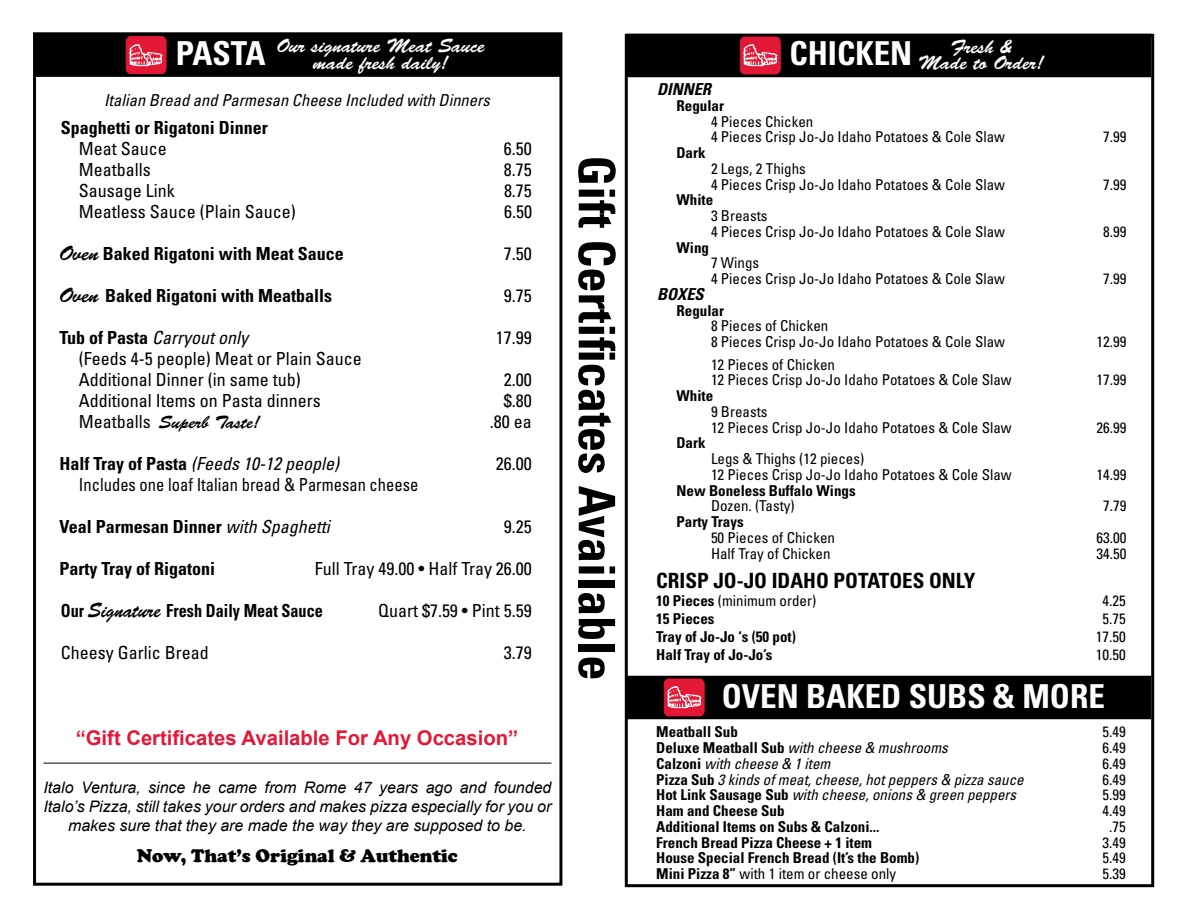
<style>
.page{position:relative;width:1188px;height:918px;background:#fff}
.page>*{position:absolute;margin:0;border:0;box-sizing:border-box;transform-origin:0 0}
.t1{font:700 condensed 50.4px "Univers LT Std";color:#000}
.t2{font:700 condensed 33px "Univers LT Std";color:#fff}
.t3{font:700 condensed 21px "Univers LT Std";color:#000}
.t4{font:700 20.25px "Arial";color:#e31837}
.t5{font:19.5px "Brush Script Std";color:#fff}
.t6{font:900 18.75px "Cooper";color:#000}
.t7{font:condensed 18px/21px "Univers";color:#000}
.t8{font:700 condensed 18px "Univers LT Std";color:#000}
.t9{font:italic condensed 18px "Univers";color:#000}
.t10{font:condensed 18px "Univers";color:#000;scale:.92 1}
.t11{font:700 condensed 18px "Univers LT Std";color:#000;scale:.9 1}
.t12{font:18px "Brush Script Std";color:#000}
.t13{font:italic condensed 16.5px "Univers";color:#000}
.t14{font:italic 700 condensed 16.5px "Univers";color:#000}
.t15{font:italic 15.9px/19px "Arial";color:#000;text-align:center}
.t16{font:condensed 15px/15.8px "Univers";color:#000}
.t17{font:700 condensed 15px "Univers LT Std";color:#000}
.t18{font:italic condensed 15px "Univers";color:#000}
.s1{font-family:"Brush Script Std";font-weight:400;font-stretch:normal;font-size:21px}
.s2{font-family:"Univers LT Std";font-weight:700;font-style:normal}
.s3{font-family:"Univers";font-stretch:condensed}
.s4{font-family:"Univers";font-weight:400;font-style:italic}
.s5{font-family:"Univers LT Std";font-weight:700}
</style>
<div class="page">
<div style="left:33px;top:32px;width:529px;height:854px;border:3px solid #000"></div>
<div style="left:627px;top:34px;width:523px;height:42px;background:#000"></div>
<div style="left:626px;top:34px;width:525px;height:43px;border:2px solid #000"></div>
<div style="left:35px;top:34px;width:525px;height:42px;background:#000"></div>
<div style="left:35px;top:33px;width:526px;height:44px;border:2px solid #000"></div>
<div style="left:627px;top:676px;width:523px;height:42px;background:#000"></div>
<div style="left:626px;top:676px;width:525px;height:43px;border:2px solid #000"></div>
<svg style="left:664px;top:678px;width:41px;height:39px"></svg>
<img style="left:668px;top:686px;width:33px;height:24px">
<svg style="left:740px;top:36px;width:41px;height:39px"></svg>
<img style="left:744px;top:44px;width:33px;height:24px">
<svg style="left:126px;top:36px;width:41px;height:38px"></svg>
<img style="left:130px;top:43px;width:33px;height:24px">
<hr style="left:43px;top:763px;width:508px;height:1px;background:#000">
<h2 class="t2" style="left:176px;top:33px;width:91px">PASTA</h2>
<h3 class="t5" style="left:277px;top:35px;width:209px">Our signature Meat Sauce</h3>
<h3 class="t5" style="left:313px;top:51px;width:137px">made fresh daily!</h3>
<h2 class="t2" style="left:789px;top:33px;width:224px">CHICKEN <sup>Fresh</sup> <sup>&amp;</sup></h2>
<h3 class="t5" style="left:919px;top:52px;width:127px">Made to Order!</h3>
<p class="t13" style="left:104px;top:90px;width:387px">Italian Bread and Parmesan Cheese Included with Dinners</p>
<p class="t8" style="left:61px;top:117px;width:209px">Spaghetti or Rigatoni Dinner</p>
<p class="t7" style="left:79px;top:138px;width:90px">Meat Sauce</p>
<p class="t7" style="left:504px;top:138px;width:29px">6.50</p>
<p class="t7" style="left:79px;top:159px;width:73px">Meatballs</p>
<p class="t7" style="left:504px;top:159px;width:29px">8.75</p>
<p class="t7" style="left:79px;top:180px;width:97px">Sausage Link</p>
<p class="t7" style="left:504px;top:180px;width:29px">8.75</p>
<p class="t7" style="left:79px;top:201px;width:218px">Meatless Sauce (Plain Sauce)</p>
<p class="t7" style="left:504px;top:201px;width:29px">6.50</p>
<p class="t8" style="left:59px;top:243px;width:286px"><span class="s1">Oven</span> Baked Rigatoni with Meat Sauce</p>
<p class="t7" style="left:504px;top:243px;width:29px">7.50</p>
<p class="t8" style="left:59px;top:285px;width:274px"><span class="s1">Oven</span> Baked Rigatoni with Meatballs</p>
<p class="t7" style="left:504px;top:285px;width:29px">9.75</p>
<p class="t9" style="left:59px;top:326px;width:190px"><span class="s2">Tub of Pasta</span> Carryout only</p>
<p class="t7" style="left:496px;top:327px;width:37px">17.99</p>
<p class="t7" style="left:79px;top:348px;width:284px">(Feeds 4-5 people) Meat or Plain Sauce<br>Additional Dinner (in same tub)</p>
<p class="t7" style="left:504px;top:369px;width:29px">2.00</p>
<p class="t7" style="left:79px;top:390px;width:243px">Additional Items on Pasta dinners</p>
<p class="t7" style="left:504px;top:390px;width:29px">$.80</p>
<p class="t12" style="left:79px;top:412px;width:183px"><span class="s3">Meatballs</span> Superb Taste!</p>
<p class="t7" style="left:490px;top:411px;width:43px">.80 ea</p>
<p class="t9" style="left:59px;top:452px;width:281px"><span class="s2">Half Tray of Pasta</span> (Feeds 10-12 people)</p>
<p class="t7" style="left:496px;top:453px;width:37px">26.00</p>
<p class="t10" style="left:79px;top:473px;width:370px">Includes one loaf Italian bread &amp; Parmesan cheese</p>
<p class="t8" style="left:59px;top:516px;width:272px">Veal Parmesan Dinner <span class="s4">with Spaghetti</span></p>
<p class="t7" style="left:504px;top:516px;width:29px">9.25</p>
<p class="t8" style="left:59px;top:558px;width:157px">Party Tray of Rigatoni</p>
<p class="t7" style="left:315px;top:558px;width:218px">Full Tray 49.00 • Half Tray 26.00</p>
<p class="t11" style="left:61px;top:600px;width:293px">Our <span class="s1">Signature</span> Fresh Daily Meat Sauce</p>
<p class="t7" style="left:378px;top:600px;width:155px">Quart $7.59 • Pint 5.59</p>
<p class="t7" style="left:61px;top:642px;width:149px">Cheesy Garlic Bread</p>
<p class="t7" style="left:504px;top:642px;width:29px">3.79</p>
<h1 class="t1" style="left:628px;top:155px;width:527px;rotate:90deg">Gift Certificates Available</h1>
<p class="t14" style="left:657px;top:79px;width:56px">DINNER</p>
<p class="t17" style="left:676px;top:96px;width:49px">Regular</p>
<p class="t16" style="left:711px;top:113px;width:296px">4 Pieces Chicken<br>4 Pieces Crisp Jo-Jo Idaho Potatoes &amp; Cole Slaw</p>
<p class="t17" style="left:676px;top:143px;width:31px">Dark</p>
<p class="t16" style="left:711px;top:160px;width:296px">2 Legs, 2 Thighs<br>4 Pieces Crisp Jo-Jo Idaho Potatoes &amp; Cole Slaw</p>
<p class="t17" style="left:676px;top:191px;width:38px">White</p>
<p class="t16" style="left:711px;top:208px;width:296px">3 Breasts<br>4 Pieces Crisp Jo-Jo Idaho Potatoes &amp; Cole Slaw</p>
<p class="t17" style="left:676px;top:238px;width:34px">Wing</p>
<p class="t16" style="left:711px;top:255px;width:296px">7 Wings<br>4 Pieces Crisp Jo-Jo Idaho Potatoes &amp; Cole Slaw</p>
<p class="t14" style="left:657px;top:284px;width:48px">BOXES</p>
<p class="t17" style="left:676px;top:301px;width:49px">Regular</p>
<p class="t16" style="left:711px;top:318px;width:296px">8 Pieces of Chicken<br>8 Pieces Crisp Jo-Jo Idaho Potatoes &amp; Cole Slaw</p>
<p class="t16" style="left:711px;top:356px;width:302px">12 Pieces of Chicken<br>12 Pieces Crisp Jo-Jo Idaho Potatoes &amp; Cole Slaw</p>
<p class="t17" style="left:676px;top:386px;width:38px">White</p>
<p class="t16" style="left:711px;top:403px;width:302px">9 Breasts<br>12 Pieces Crisp Jo-Jo Idaho Potatoes &amp; Cole Slaw</p>
<p class="t17" style="left:676px;top:434px;width:31px">Dark</p>
<p class="t16" style="left:1103px;top:129px;width:25px">7.99</p>
<p class="t16" style="left:1103px;top:176px;width:25px">7.99</p>
<p class="t16" style="left:1103px;top:223px;width:25px">8.99</p>
<p class="t16" style="left:1103px;top:271px;width:25px">7.99</p>
<p class="t16" style="left:1097px;top:334px;width:31px">12.99</p>
<p class="t16" style="left:1097px;top:372px;width:31px">17.99</p>
<p class="t16" style="left:1097px;top:419px;width:31px">26.99</p>
<p class="t16" style="left:711px;top:451px;width:302px">Legs &amp; Thighs (12 pieces)<br>12 Pieces Crisp Jo-Jo Idaho Potatoes &amp; Cole Slaw</p>
<p class="t16" style="left:1097px;top:466px;width:31px">14.99</p>
<p class="t17" style="left:676px;top:481px;width:181px">New Boneless Buffalo Wings</p>
<p class="t16" style="left:711px;top:498px;width:85px">Dozen. (Tasty)</p>
<p class="t16" style="left:1103px;top:498px;width:25px">7.79</p>
<p class="t17" style="left:676px;top:512px;width:69px">Party Trays</p>
<p class="t16" style="left:711px;top:529px;width:126px">50 Pieces of Chicken</p>
<p class="t16" style="left:1097px;top:529px;width:31px">63.00</p>
<p class="t16" style="left:711px;top:545px;width:121px">Half Tray of Chicken</p>
<p class="t16" style="left:1097px;top:545px;width:31px">34.50</p>
<h3 class="t3" style="left:656px;top:568px;width:321px">CRISP JO-JO IDAHO POTATOES ONLY</h3>
<p class="t16" style="left:656px;top:593px;width:161px"><span class="s5">10 Pieces</span> (minimum order)</p>
<p class="t16" style="left:1102px;top:593px;width:25px">4.25</p>
<p class="t17" style="left:656px;top:610px;width:60px">15 Pieces</p>
<p class="t16" style="left:1102px;top:611px;width:25px">5.75</p>
<p class="t17" style="left:656px;top:628px;width:141px">Tray of Jo-Jo ‘s (50 pot)</p>
<p class="t16" style="left:1096px;top:629px;width:31px">17.50</p>
<p class="t17" style="left:656px;top:646px;width:118px">Half Tray of Jo-Jo’s</p>
<p class="t16" style="left:1096px;top:647px;width:31px">10.50</p>
<h2 class="t2" style="left:722px;top:677px;width:385px">OVEN BAKED SUBS &amp; MORE</h2>
<h3 class="t4" style="left:76px;top:724px;width:444px">“Gift Certificates Available For Any Occasion”</h3>
<p class="t15" style="left:43px;top:778px;width:509px">Italo Ventura, since he came from Rome 47 years ago and founded<br>Italo’s Pizza, still takes your orders and makes pizza especially for you or makes sure that they are made the way they are supposed to be.</p>
<p class="t6" style="left:137px;top:845px;width:322px">Now, That’s Original &amp; Authentic</p>
<p class="t17" style="left:656px;top:723px;width:83px">Meatball Sub</p>
<p class="t16" style="left:1102px;top:724px;width:25px">5.49</p>
<p class="t18" style="left:656px;top:738px;width:293px"><span class="s2">Deluxe Meatball Sub</span> with cheese &amp; mushrooms</p>
<p class="t16" style="left:1102px;top:740px;width:25px">6.49</p>
<p class="t18" style="left:656px;top:754px;width:176px"><span class="s2">Calzoni</span> with cheese &amp; 1 item</p>
<p class="t16" style="left:1102px;top:756px;width:25px">6.49</p>
<p class="t18" style="left:656px;top:770px;width:369px"><span class="s2">Pizza Sub</span> 3 kinds of meat, cheese, hot peppers &amp; pizza sauce</p>
<p class="t16" style="left:1102px;top:771px;width:25px">6.49</p>
<p class="t18" style="left:656px;top:786px;width:361px"><span class="s2">Hot Link Sausage Sub</span> with cheese, onions &amp; green peppers</p>
<p class="t16" style="left:1102px;top:787px;width:25px">5.99</p>
<p class="t17" style="left:656px;top:802px;width:130px">Ham and Cheese Sub</p>
<p class="t16" style="left:1102px;top:803px;width:25px">4.49</p>
<p class="t17" style="left:656px;top:817px;width:225px">Additional Items on Subs &amp; Calzoni...</p>
<p class="t16" style="left:1109px;top:819px;width:18px">.75</p>
<p class="t17" style="left:656px;top:833px;width:217px">French Bread Pizza Cheese + 1 item</p>
<p class="t16" style="left:1102px;top:834px;width:25px">3.49</p>
<p class="t17" style="left:656px;top:849px;width:265px">House Special French Bread (It’s the Bomb)</p>
<p class="t16" style="left:1102px;top:850px;width:25px">5.49</p>
<p class="t16" style="left:656px;top:866px;width:241px"><span class="s5">Mini Pizza 8”</span> with 1 item or cheese only</p>
<p class="t16" style="left:1102px;top:866px;width:25px">5.39</p>
</div>
